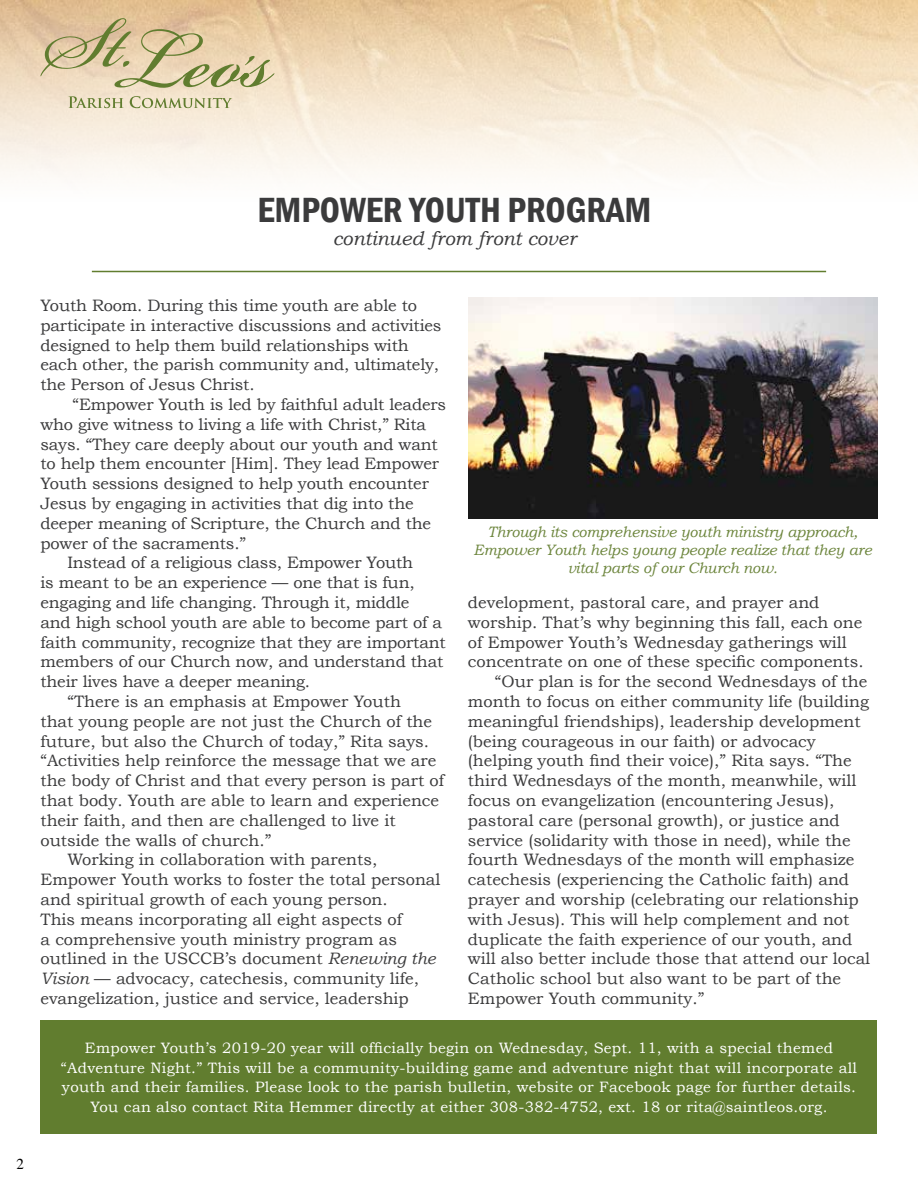
<style>
.page{position:relative;width:918px;height:1188px;background:#fff}
.page>*{position:absolute;margin:0;border:0;box-sizing:border-box;transform-origin:0 0}
.t1{font:600 condensed 36px "Franklin Gothic";color:#3b3b3c}
.t2{font:italic 19.5px "Bookman Old Style";color:#3b3b3c}
.t3{font:16.5px/19.8px "Bookman Old Style";color:#3b3b3c}
.t4{font:15px/19.5px "Bookman Old Style";letter-spacing:.02em;color:#fff;text-align:center}
.t5{font:italic 15px/18px "Bookman Old Style";letter-spacing:-.01em;color:#6c853c;text-align:center}
.t6{font:15px "Times";color:#000}
.s1{font-style:italic}
</style>
<div class="page">
<svg style="left:68px;top:96px;width:164px;height:12px"></svg>
<svg style="left:40px;top:18px;width:235px;height:70px"></svg>
<hr style="left:92px;top:271px;width:734px;height:1px;background:#617d2f">
<div style="left:40px;top:1021px;width:838px;height:113px;background:#617d2f"></div>
<img style="left:468px;top:297px;width:410px;height:222px">
<h1 class="t1" style="left:257px;top:186px;width:396px">EMPOWER YOUTH PROGRAM</h1>
<p class="t2" style="left:333px;top:225px;width:245px">continued from front cover</p>
<p class="t3" style="left:40px;top:295px;width:402px">Youth Room. During this time youth are able to participate in interactive discussions and activities designed to help them build relationships with each other, the parish community and, ultimately, the Person of Jesus Christ.</p>
<p class="t3" style="left:73px;top:394px;width:375px">“Empower Youth is led by faithful adult leaders</p>
<p class="t3" style="left:40px;top:414px;width:387px">who give witness to living a life with Christ,” Rita</p>
<p class="t3" style="left:40px;top:434px;width:399px">says. “They care deeply about our youth and want</p>
<p class="t3" style="left:40px;top:454px;width:400px">to help them encounter [Him]. They lead Empower</p>
<p class="t3" style="left:40px;top:474px;width:390px">Youth sessions designed to help youth encounter</p>
<p class="t3" style="left:40px;top:493px;width:375px">Jesus by engaging in activities that dig into the</p>
<p class="t3" style="left:40px;top:513px;width:392px">deeper meaning of Scripture, the Church and the</p>
<p class="t3" style="left:40px;top:533px;width:207px">power of the sacraments.”</p>
<p class="t3" style="left:67px;top:553px;width:347px">Instead of a religious class, Empower Youth</p>
<p class="t3" style="left:40px;top:573px;width:376px">is meant to be an experience — one that is fun,</p>
<p class="t3" style="left:40px;top:592px;width:370px">engaging and life changing. Through it, middle</p>
<p class="t3" style="left:40px;top:612px;width:403px">and high school youth are able to become part of a</p>
<p class="t3" style="left:40px;top:632px;width:407px">faith community, recognize that they are important</p>
<p class="t3" style="left:40px;top:652px;width:404px">members of our Church now, and understand that</p>
<p class="t3" style="left:40px;top:672px;width:271px">their lives have a deeper meaning.</p>
<p class="t3" style="left:67px;top:691px;width:335px">“There is an emphasis at Empower Youth</p>
<p class="t3" style="left:40px;top:711px;width:393px">that young people are not just the Church of the</p>
<p class="t3" style="left:40px;top:731px;width:390px">future, but also the Church of today,” Rita says.</p>
<p class="t3" style="left:40px;top:751px;width:397px">“Activities help reinforce the message that we are</p>
<p class="t3" style="left:40px;top:771px;width:405px">the body of Christ and that every person is part of</p>
<p class="t3" style="left:40px;top:790px;width:400px">that body. Youth are able to learn and experience</p>
<p class="t3" style="left:40px;top:810px;width:357px">their faith, and then are challenged to live it</p>
<p class="t3" style="left:40px;top:830px;width:232px">outside the walls of church.”</p>
<p class="t3" style="left:67px;top:850px;width:311px">Working in collaboration with parents,</p>
<p class="t3" style="left:40px;top:870px;width:402px">Empower Youth works to foster the total personal</p>
<p class="t3" style="left:40px;top:889px;width:349px">and spiritual growth of each young person.</p>
<p class="t3" style="left:40px;top:909px;width:363px">This means incorporating all eight aspects of</p>
<p class="t3" style="left:40px;top:929px;width:358px">a comprehensive youth ministry program as</p>
<p class="t3" style="left:40px;top:949px;width:397px">outlined in the USCCB’s document <span class="s1">Renewing the</span></p>
<p class="t3" style="left:40px;top:969px;width:380px"><span class="s1">Vision</span> — advocacy, catechesis, community life,</p>
<p class="t3" style="left:40px;top:988px;width:370px">evangelization, justice and service, leadership</p>
<p class="t5" style="left:474px;top:522px;width:400px">Through its comprehensive youth ministry approach,<br>Empower Youth helps young people realize that they are vital parts of our Church now.</p>
<p class="t3" style="left:468px;top:593px;width:353px">development, pastoral care, and prayer and</p>
<p class="t3" style="left:468px;top:612px;width:396px">worship. That’s why beginning this fall, each one</p>
<p class="t3" style="left:468px;top:632px;width:380px">of Empower Youth’s Wednesday gatherings will</p>
<p class="t3" style="left:468px;top:652px;width:397px">concentrate on one of these specific components.</p>
<p class="t3" style="left:495px;top:672px;width:374px">“Our plan is for the second Wednesdays of the</p>
<p class="t3" style="left:468px;top:692px;width:402px">month to focus on either community life (building</p>
<p class="t3" style="left:468px;top:711px;width:394px">meaningful friendships), leadership development</p>
<p class="t3" style="left:468px;top:731px;width:349px">(being courageous in our faith) or advocacy</p>
<p class="t3" style="left:468px;top:751px;width:385px">(helping youth find their voice),” Rita says. “The</p>
<p class="t3" style="left:468px;top:771px;width:390px">third Wednesdays of the month, meanwhile, will</p>
<p class="t3" style="left:468px;top:791px;width:368px">focus on evangelization (encountering Jesus),</p>
<p class="t3" style="left:468px;top:810px;width:373px">pastoral care (personal growth), or justice and</p>
<p class="t3" style="left:468px;top:830px;width:384px">service (solidarity with those in need), while the</p>
<p class="t3" style="left:468px;top:850px;width:388px">fourth Wednesdays of the month will emphasize</p>
<p class="t3" style="left:468px;top:870px;width:383px">catechesis (experiencing the Catholic faith) and</p>
<p class="t3" style="left:468px;top:890px;width:392px">prayer and worship (celebrating our relationship</p>
<p class="t3" style="left:468px;top:909px;width:383px">with Jesus). This will help complement and not</p>
<p class="t3" style="left:468px;top:929px;width:386px">duplicate the faith experience of our youth, and</p>
<p class="t3" style="left:468px;top:949px;width:404px">will also better include those that attend our local</p>
<p class="t3" style="left:468px;top:969px;width:375px">Catholic school but also want to be part of the</p>
<p class="t3" style="left:468px;top:989px;width:238px">Empower Youth community.”</p>
<p class="t4" style="left:61px;top:1038px;width:798px">Empower Youth’s 2019-20 year will officially begin on Wednesday, Sept. 11, with a special themed “Adventure Night.” This will be a community-building game and adventure night that will incorporate all youth and their families. Please look to the parish bulletin, website or Facebook page for further details.<br>You can also contact Rita Hemmer directly at either 308-382-4752, ext. 18 or rita@saintleos.org.</p>
<p class="t6" style="left:16px;top:1150px;width:9px">2</p>
</div>
